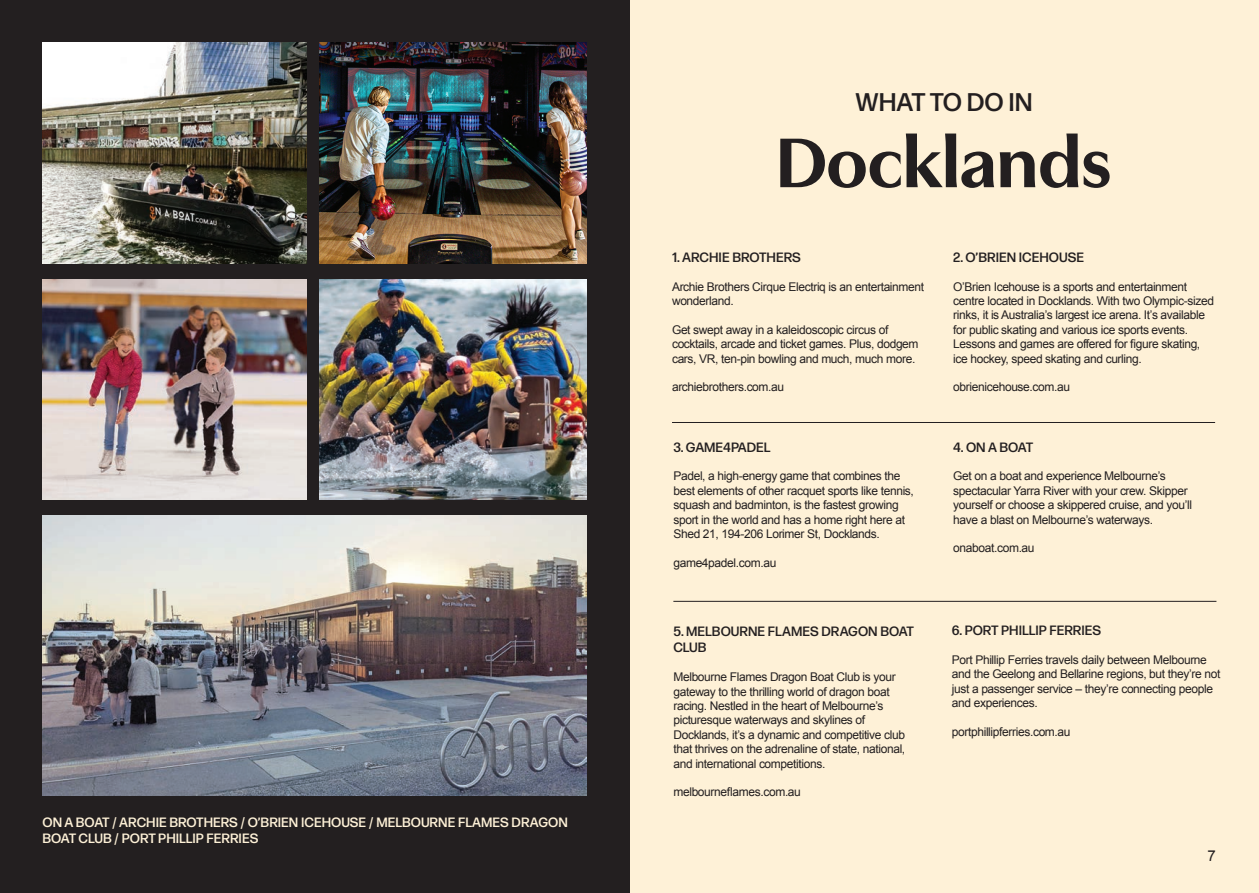
<style>
.page{position:relative;width:1259px;height:893px;background:#fef1d7}
.page>*{position:absolute;margin:0;border:0;box-sizing:border-box;transform-origin:0 0}
.t1{font:700 73.5px "Utile Display";letter-spacing:-.005em;color:#231f20}
.t2{font:500 25.5px "Forma DJR Micro";color:#231f20}
.t3{font:15px "Arial";color:#231f20}
.t4{font:500 13.5px/16.2px "Forma DJR Micro";color:#231f20}
.t5{font:500 13.5px/16.2px "Forma DJR Micro";color:#fef1d7}
.t6{font:12px/14.4px "Arial";letter-spacing:-.03em;color:#231f20}
</style>
<div class="page">
<div style="left:0;top:0;width:629px;height:893px;background:#231f20"></div>
<img style="left:42px;top:279px;width:264px;height:221px">
<img style="left:320px;top:43px;width:267px;height:221px">
<img style="left:320px;top:279px;width:267px;height:221px">
<img style="left:42px;top:43px;width:264px;height:221px">
<img style="left:43px;top:515px;width:544px;height:281px">
<hr style="left:672px;top:422px;width:543px;height:1px;background:#231f20">
<hr style="left:673px;top:601px;width:543px;height:1px;background:#231f20">
<p class="t5" style="left:42px;top:814px;width:527px">ON A BOAT / ARCHIE BROTHERS / O’BRIEN ICEHOUSE / MELBOURNE FLAMES DRAGON<br>BOAT CLUB / PORT PHILLIP FERRIES</p>
<h2 class="t2" style="left:855px;top:86px;width:179px">WHAT TO DO IN</h2>
<h1 class="t1" style="left:775px;top:104px;width:337px">Docklands</h1>
<p class="t4" style="left:672px;top:249px;width:130px">1. ARCHIE BROTHERS</p>
<p class="t6" style="left:672px;top:279px;width:254px">Archie Brothers Cirque Electriq is an entertainment wonderland.</p>
<p class="t6" style="left:672px;top:323px;width:248px">Get swept away in a kaleidoscopic circus of cocktails, arcade and ticket games. Plus, dodgem cars, VR, ten-pin bowling and much, much more.</p>
<p class="t6" style="left:672px;top:380px;width:114px">archiebrothers.com.au</p>
<p class="t4" style="left:673px;top:438px;width:99px">3. GAME4PADEL</p>
<p class="t6" style="left:673px;top:469px;width:242px">Padel, a high-energy game that combines the best elements of other racquet sports like tennis, squash and badminton, is the fastest growing sport in the world and has a home right here at Shed 21, 194-206 Lorimer St, Docklands.</p>
<p class="t6" style="left:673px;top:555px;width:104px">game4padel.com.au</p>
<p class="t4" style="left:673px;top:623px;width:242px">5. MELBOURNE FLAMES DRAGON BOAT<br>CLUB</p>
<p class="t6" style="left:673px;top:670px;width:233px">Melbourne Flames Dragon Boat Club is your gateway to the thrilling world of dragon boat racing. Nestled in the heart of Melbourne’s picturesque waterways and skylines of Docklands, it’s a dynamic and competitive club that thrives on the adrenaline of state, national, and international competitions.</p>
<p class="t6" style="left:673px;top:785px;width:129px">melbourneflames.com.au</p>
<p class="t4" style="left:953px;top:249px;width:132px">2. O’BRIEN ICEHOUSE</p>
<p class="t6" style="left:953px;top:279px;width:262px">O’Brien Icehouse is a sports and entertainment centre located in Docklands. With two Olympic-sized rinks, it is Australia’s largest ice arena. It’s available for public skating and various ice sports events.<br>Lessons and games are offered for figure skating, ice hockey, speed skating and curling.</p>
<p class="t6" style="left:953px;top:380px;width:118px">obrienicehouse.com.au</p>
<p class="t4" style="left:953px;top:438px;width:81px">4. ON A BOAT</p>
<p class="t6" style="left:953px;top:469px;width:240px">Get on a boat and experience Melbourne’s spectacular Yarra River with your crew. Skipper yourself or choose a skippered cruise, and you’ll have a blast on Melbourne’s waterways.</p>
<p class="t6" style="left:953px;top:541px;width:83px">onaboat.com.au</p>
<p class="t4" style="left:952px;top:622px;width:151px">6. PORT PHILLIP FERRIES</p>
<p class="t6" style="left:952px;top:653px;width:270px">Port Phillip Ferries travels daily between Melbourne and the Geelong and Bellarine regions, but they’re not just a passenger service – they’re connecting people and experiences.</p>
<p class="t6" style="left:952px;top:725px;width:120px">portphillipferries.com.au</p>
<p class="t3" style="left:1207px;top:846px;width:10px">7</p>
</div>
